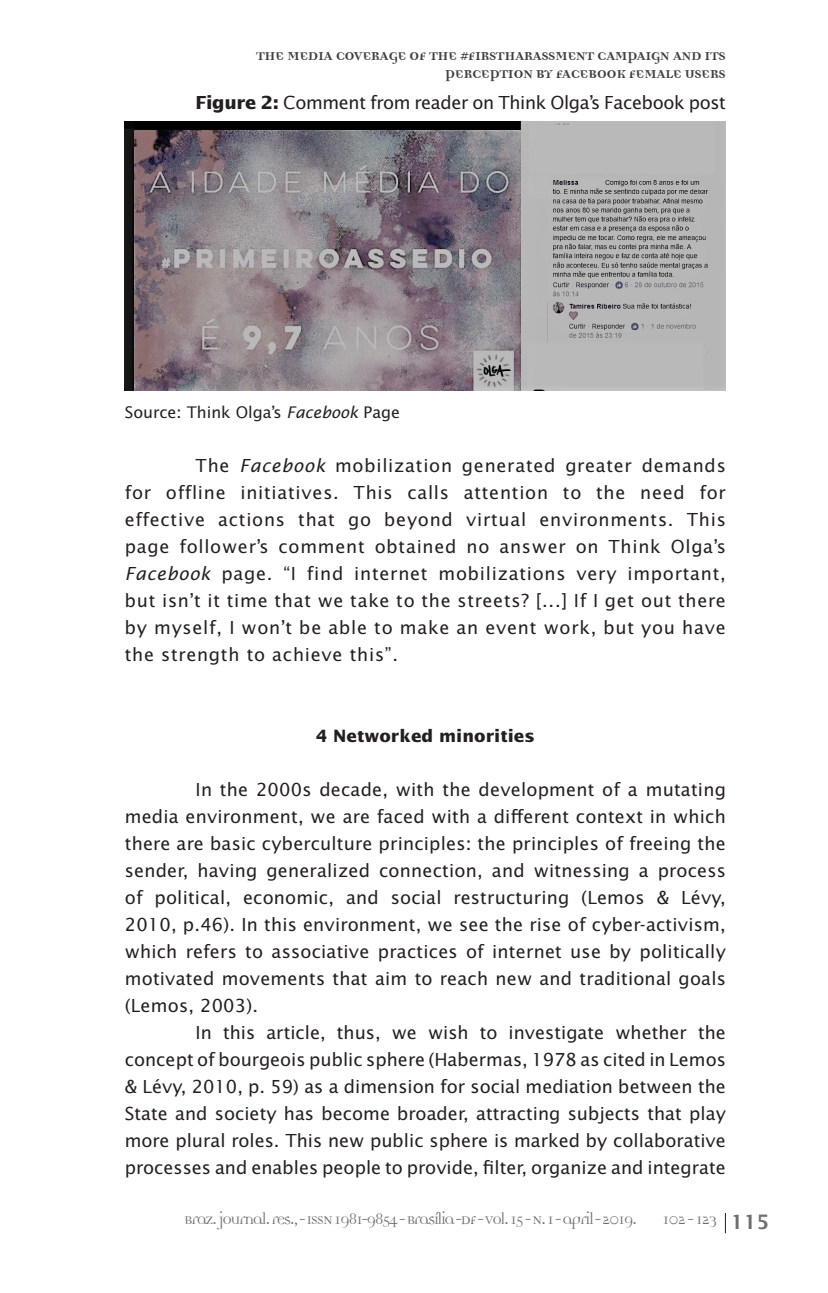
<style>
.page{position:relative;width:828px;height:1293px;background:#fff}
.page>*{position:absolute;margin:0;border:0;box-sizing:border-box;transform-origin:0 0}
.t1{font:18px/27px "Lucida Sans";letter-spacing:.01em;color:#231f20;text-align:justify}
.t2{font:700 18px/18px "Democratica";letter-spacing:-.03em;color:#3e3e3f;text-align:right}
.t3{font:18px "Democratica";letter-spacing:-.08em;color:#6c6d70}
.t4{font:18px "Lucida Sans";letter-spacing:-.02em;color:#231f20}
.t5{font:700 17px "Lucida Sans";color:#231f20}
.t6{font:16px "Lucida Sans";color:#231f20}
.s1{font-weight:700}
.s2{font-style:italic}
.s3{font-family:"Lucida Sans";font-weight:600;font-size:20px}
</style>
<div class="page">
<svg style="left:725px;top:1213px;width:1px;height:20px"></svg>
<img style="left:125px;top:122px;width:601px;height:269px">
<p class="t2" style="left:256px;top:48px;width:471px">THE MEDIA COVERAGE OF THE #FIRSTHARASSMENT CAMPAIGN AND ITS<br>PERCEPTION BY FACEBOOK FEMALE USERS</p>
<p class="t4" style="left:196px;top:92px;width:532px"><span class="s1">Figure 2:</span> Comment from reader on Think Olga’s Facebook post</p>
<p class="t6" style="left:125px;top:403px;width:277px">Source: Think Olga’s <span class="s2">Facebook</span> Page</p>
<p class="t1" style="left:125px;top:452px;width:603px;text-indent:71px">The <span class="s2">Facebook</span> mobilization generated greater demands for offline initiatives. This calls attention to the need for effective actions that go beyond virtual environments. This page follower’s comment obtained no answer on Think Olga’s <span class="s2">Facebook</span> page. “I find internet mobilizations very important, but isn’t it time that we take to the streets? [...] If I get out there by myself, I won’t be able to make an event work, but you have the strength to achieve this”.</p>
<p class="t5" style="left:316px;top:726px;width:221px">4 Networked minorities</p>
<p class="t1" style="left:125px;top:776px;width:603px;text-indent:71px">In the 2000s decade, with the development of a mutating media environment, we are faced with a different context in which there are basic cyberculture principles: the principles of freeing the sender, having generalized connection, and witnessing a process of political, economic, and social restructuring (Lemos &amp; Lévy, 2010, p.46). In this environment, we see the rise of cyber-activism, which refers to associative practices of internet use by politically motivated movements that aim to reach new and traditional goals (Lemos, 2003).</p>
<p class="t1" style="left:125px;top:1019px;width:603px;text-indent:71px">In this article, thus, we wish to investigate whether the concept of bourgeois public sphere (Habermas, 1978 as cited in Lemos &amp; Lévy, 2010, p. 59) as a dimension for social mediation between the State and society has become broader, attracting subjects that play more plural roles. This new public sphere is marked by collaborative processes and enables people to provide, filter, organize and integrate</p>
<p class="t3" style="left:184px;top:1210px;width:455px">Braz. journal. res., - ISSN 1981-9854 - Brasília -DF - Vol. 15 - N. 1 - april - 2019.</p>
<p class="t3" style="left:662px;top:1210px;width:108px">102 - 123 <span class="s3">115</span></p>
</div>
